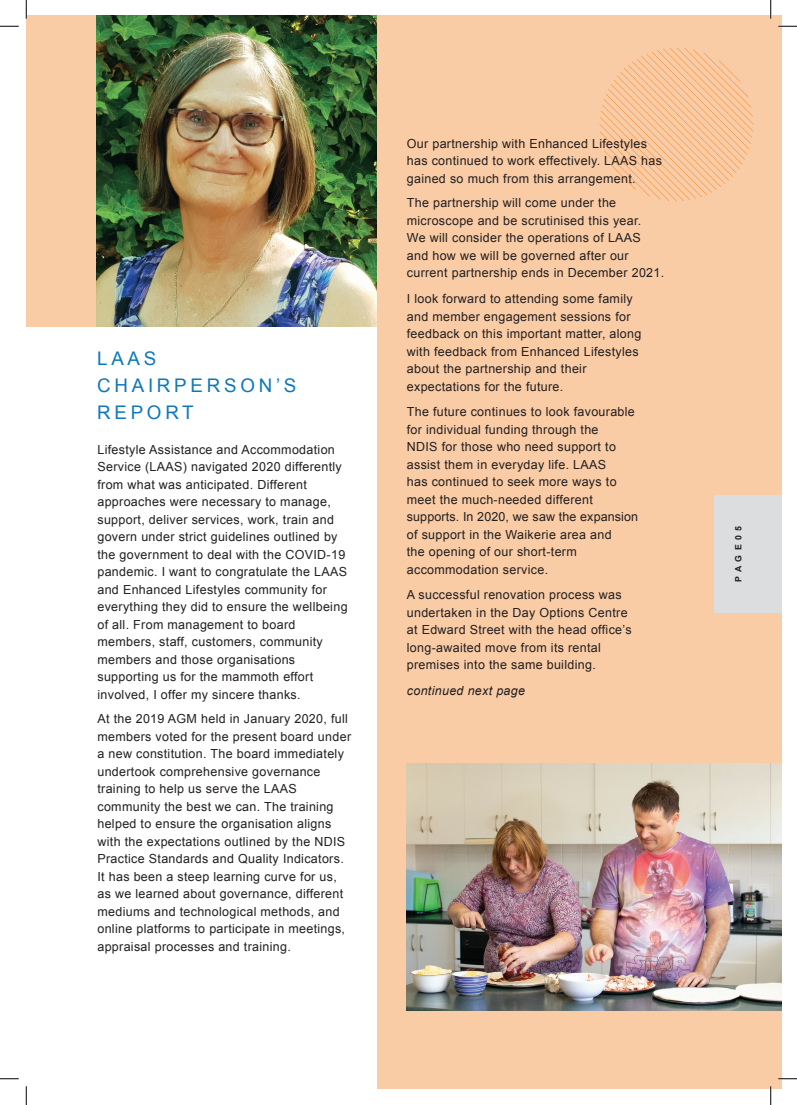
<style>
.page{position:relative;width:797px;height:1105px;background:#fff}
.page>*{position:absolute;margin:0;border:0;box-sizing:border-box;transform-origin:0 0}
.t1{font:18.75px/26.9px "Arial";letter-spacing:.2em;color:#0e77bb}
.t2{font:12.5px/17.5px "Arial";letter-spacing:.025em;color:#231f20}
.t3{font:italic 12.5px "Arial";letter-spacing:.025em;color:#231f20}
.t4{font:700 8.75px "Arial";letter-spacing:.5em;color:#231f20}
</style>
<div class="page">
<div style="left:26px;top:16px;width:755px;height:1073px;background:#f9cca6"></div>
<img style="left:96px;top:16px;width:280px;height:311px">
<img style="left:407px;top:763px;width:374px;height:247px">
<div style="left:714px;top:495px;width:67px;height:118px;background:#dcdddf"></div>
<svg style="left:599px;top:48px;width:154px;height:153px"></svg>
<div style="left:26px;top:327px;width:350px;height:762px;background:#fff"></div>
<svg style="left:0;top:25px;width:19px;height:2px"></svg>
<svg style="left:778px;top:25px;width:19px;height:2px"></svg>
<svg style="left:0;top:1078px;width:19px;height:1px"></svg>
<svg style="left:778px;top:1078px;width:19px;height:1px"></svg>
<svg style="left:25px;top:0;width:2px;height:19px"></svg>
<svg style="left:25px;top:1086px;width:2px;height:19px"></svg>
<svg style="left:770px;top:0;width:1px;height:19px"></svg>
<svg style="left:770px;top:1086px;width:1px;height:19px"></svg>
<p class="t1" style="left:97px;top:346px;width:201px">LAAS<br>CHAIRPERSON’S<br>REPORT</p>
<p class="t2" style="left:97px;top:441px;width:252px">Lifestyle Assistance and Accommodation Service (LAAS) navigated 2020 differently from what was anticipated. Different approaches were necessary to manage, support, deliver services, work, train and govern under strict guidelines outlined by the government to deal with the COVID-19 pandemic. I want to congratulate the LAAS and Enhanced Lifestyles community for everything they did to ensure the wellbeing of all. From management to board members, staff, customers, community members and those organisations supporting us for the mammoth effort involved, I offer my sincere thanks.</p>
<p class="t2" style="left:97px;top:710px;width:255px">At the 2019 AGM held in January 2020, full members voted for the present board under a new constitution. The board immediately undertook comprehensive governance training to help us serve the LAAS community the best we can. The training helped to ensure the organisation aligns with the expectations outlined by the NDIS Practice Standards and Quality Indicators.<br>It has been a steep learning curve for us, as we learned about governance, different mediums and technological methods, and online platforms to participate in meetings, appraisal processes and training.</p>
<p class="t2" style="left:407px;top:135px;width:257px">Our partnership with Enhanced Lifestyles has continued to work effectively. LAAS has gained so much from this arrangement.</p>
<p class="t2" style="left:407px;top:194px;width:259px">The partnership will come under the microscope and be scrutinised this year.<br>We will consider the operations of LAAS and how we will be governed after our current partnership ends in December 2021.</p>
<p class="t2" style="left:407px;top:290px;width:236px">I look forward to attending some family and member engagement sessions for feedback on this important matter, along with feedback from Enhanced Lifestyles about the partnership and their expectations for the future.</p>
<p class="t2" style="left:407px;top:403px;width:233px">The future continues to look favourable for individual funding through the<br>NDIS for those who need support to assist them in everyday life. LAAS<br>has continued to seek more ways to meet the much-needed different supports. In 2020, we saw the expansion of support in the Waikerie area and<br>the opening of our short-term accommodation service.</p>
<p class="t2" style="left:407px;top:586px;width:226px">A successful renovation process was undertaken in the Day Options Centre at Edward Street with the head office’s long-awaited move from its rental premises into the same building.</p>
<p class="t3" style="left:407px;top:683px;width:120px">continued next page</p>
<p class="t4" style="left:732px;top:582px;width:57px;rotate:-90deg">PAGE05</p>
</div>
